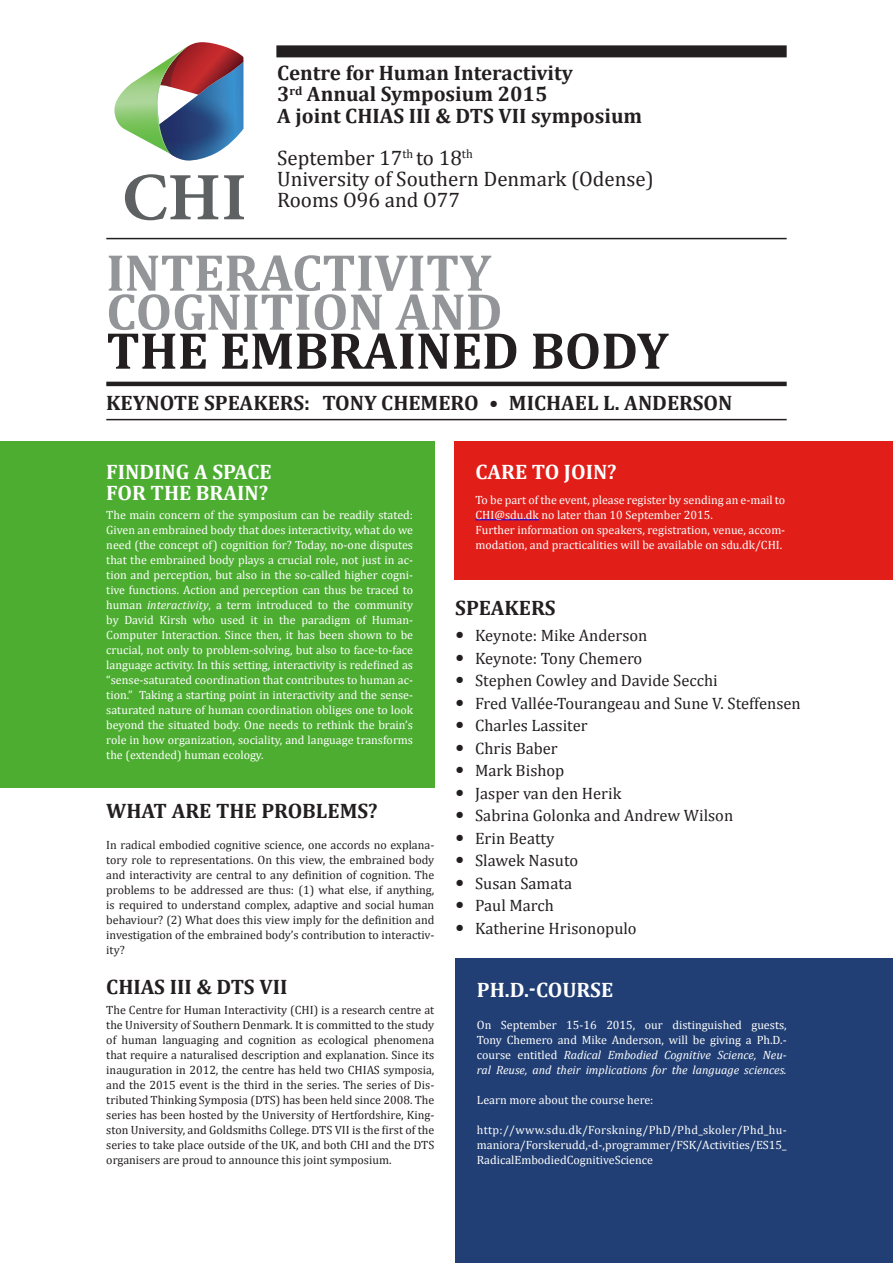
<style>
.page{position:relative;width:893px;height:1263px;background:#fff}
.page>*{position:absolute;margin:0;border:0;box-sizing:border-box;transform-origin:0 0}
.Hovedrubrik{font:700 52.5px/39px "Cambria";color:#939598}
.Posterhoved{font:700 21px/21px "Cambria";color:#231f20}
.Posterhoved-2{font:21px/21px "Cambria";color:#231f20}
.Mellemrubrik{font:700 21px/21px "Cambria";color:#fff}
.Hovedrubrik-2{font:700 21px "Cambria";color:#231f20}
.Mellemrubrik-2{font:700 21px "Cambria";color:#231f20}
.Paragraph_Style_1{font:16.5px "Cambria";color:#231f20}
.Brødtekst{font:12px/15px "Cambria";color:#fff;text-align:justify}
.Brødtekst-2{font:12px/15px "Cambria";color:#231f20;text-align:justify}
.s1{color:#231f20}
.s2{font-style:italic}
.s3{font-weight:700;font-size:21px}
</style>
<div class="page">
<div style="left:0;top:441px;width:434px;height:346px;background:#4cad31"></div>
<div style="left:456px;top:959px;width:437px;height:304px;background:#213f74"></div>
<div style="left:454px;top:441px;width:439px;height:138px;background:#e21e19"></div>
<hr style="left:475px;top:519px;width:64px;height:1px;background:#00f">
<svg style="left:114px;top:42px;width:129px;height:119px"></svg>
<svg style="left:125px;top:174px;width:93px;height:46px"></svg>
<svg style="left:224px;top:175px;width:19px;height:44px"></svg>
<div style="left:276px;top:45px;width:511px;height:12px;background:#231f20"></div>
<hr style="left:106px;top:238px;width:681px;height:1px;background:#231f20">
<hr style="left:106px;top:419px;width:681px;height:1px;background:#231f20">
<hr style="left:106px;top:382px;width:681px;height:4px;background:#231f20">
<p class="Posterhoved" style="left:277px;top:62px;width:367px">Centre for Human Interactivity<br>3<sup>rd</sup> Annual Symposium 2015<br>A joint CHIAS III &amp; DTS VII symposium</p>
<p class="Posterhoved-2" style="left:277px;top:147px;width:378px">September 17<sup>th</sup> to 18<sup>th<br></sup>University of Southern Denmark (Odense)<br>Rooms O96 and O77</p>
<p class="Hovedrubrik" style="left:106px;top:252px;width:564px">INTERACTIVITY<br>COGNITION AND<br><span class="s1">THE EMBRAINED BODY</span></p>
<p class="Hovedrubrik-2" style="left:106px;top:388px;width:628px">KEYNOTE SPEAKERS: TONY CHEMERO • MICHAEL L. ANDERSON</p>
<p class="Mellemrubrik" style="left:106px;top:460px;width:167px">FINDING A SPACE<br>FOR THE BRAIN?</p>
<p class="Brødtekst" style="left:106px;top:507px;width:308px">The main concern of the symposium can be readily stated:<br>Given an embrained body that does interactivity, what do we need (the concept of) cognition for? Today, no-one disputes that the embrained body plays a crucial role, not just in ac&shy;tion and perception, but also in the so-called higher cogni&shy;tive functions. Action and perception can thus be traced to human <span class="s2">interactivity</span>, a term introduced to the community by David Kirsh who used it in the paradigm of Human-Computer Interaction. Since then, it has been shown to be crucial, not only to problem-solving, but also to face-to-face language activity. In this setting, interactivity is redefined as “sense-saturated coordination that contributes to human ac&shy;tion.” Taking a starting point in interactivity and the sense&shy;saturated nature of human coordination obliges one to look beyond the situated body. One needs to rethink the brain’s role in how organization, sociality, and language transforms the (extended) human ecology.</p>
<p class="Mellemrubrik-2" style="left:106px;top:796px;width:273px">WHAT ARE THE PROBLEMS?</p>
<p class="Brødtekst-2" style="left:106px;top:837px;width:330px">In radical embodied cognitive science, one accords no explana&shy;tory role to representations. On this view, the embrained body and interactivity are central to any definition of cognition. The problems to be addressed are thus: (1) what else, if anything, is required to understand complex, adaptive and social human behaviour? (2) What does this view imply for the definition and investigation of the embrained body’s contribution to interactiv&shy;ity?</p>
<p class="Mellemrubrik-2" style="left:106px;top:972px;width:183px">CHIAS III &amp; DTS VII</p>
<p class="Brødtekst-2" style="left:106px;top:1002px;width:330px">The Centre for Human Interactivity (CHI) is a research centre at the University of Southern Denmark. It is committed to the study of human languaging and cognition as ecological phenomena that require a naturalised description and explanation. Since its inauguration in 2012, the centre has held two CHIAS symposia, and the 2015 event is the third in the series. The series of Dis&shy;tributed Thinking Symposia (DTS) has been held since 2008. The series has been hosted by the University of Hertfordshire, King&shy;ston University, and Goldsmiths College. DTS VII is the first of the series to take place outside of the UK, and both CHI and the DTS organisers are proud to announce this joint symposium.</p>
<p class="Mellemrubrik" style="left:475px;top:460px;width:143px">CARE TO JOIN?</p>
<p class="Brødtekst" style="left:475px;top:492px;width:311px">To be part of the event, please register by sending an e-mail to<br>CHI@sdu.dk no later than 10 September 2015.</p>
<p class="Brødtekst" style="left:475px;top:522px;width:311px">Further information on speakers, registration, venue, accom&shy;modation, and practicalities will be available on sdu.dk/CHI.</p>
<p class="Mellemrubrik-2" style="left:455px;top:593px;width:102px">SPEAKERS</p>
<p class="Paragraph_Style_1" style="left:455px;top:626px;width:194px"><span class="s3">•</span> Keynote: Mike Anderson</p>
<p class="Paragraph_Style_1" style="left:455px;top:648px;width:189px"><span class="s3">•</span> Keynote: Tony Chemero</p>
<p class="Paragraph_Style_1" style="left:455px;top:671px;width:264px"><span class="s3">•</span> Stephen Cowley and Davide Secchi</p>
<p class="Paragraph_Style_1" style="left:455px;top:693px;width:347px"><span class="s3">•</span> Fred Vallée-Tourangeau and Sune V. Steffensen</p>
<p class="Paragraph_Style_1" style="left:455px;top:716px;width:134px"><span class="s3">•</span> Charles Lassiter</p>
<p class="Paragraph_Style_1" style="left:455px;top:738px;width:104px"><span class="s3">•</span> Chris Baber</p>
<p class="Paragraph_Style_1" style="left:455px;top:761px;width:111px"><span class="s3">•</span> Mark Bishop</p>
<p class="Paragraph_Style_1" style="left:455px;top:783px;width:168px"><span class="s3">•</span> Jasper van den Herik</p>
<p class="Paragraph_Style_1" style="left:455px;top:806px;width:279px"><span class="s3">•</span> Sabrina Golonka and Andrew Wilson</p>
<p class="Paragraph_Style_1" style="left:455px;top:828px;width:101px"><span class="s3">•</span> Erin Beatty</p>
<p class="Paragraph_Style_1" style="left:455px;top:851px;width:124px"><span class="s3">•</span> Slawek Nasuto</p>
<p class="Paragraph_Style_1" style="left:455px;top:873px;width:118px"><span class="s3">•</span> Susan Samata</p>
<p class="Paragraph_Style_1" style="left:455px;top:896px;width:100px"><span class="s3">•</span> Paul March</p>
<p class="Paragraph_Style_1" style="left:455px;top:918px;width:183px"><span class="s3">•</span> Katherine Hrisonopulo</p>
<p class="Mellemrubrik" style="left:477px;top:978px;width:138px">PH.D.-COURSE</p>
<p class="Brødtekst" style="left:477px;top:1017px;width:311px">On September 15-16 2015, our distinguished guests, Tony Chemero and Mike Anderson, will be giving a Ph.D.- course entitled <span class="s2">Radical Embodied Cognitive Science, Neu&shy;ral Reuse, and their implications for the language sciences.</span></p>
<p class="Brødtekst" style="left:477px;top:1092px;width:178px">Learn more about the course here:</p>
<p class="Brødtekst" style="left:477px;top:1122px;width:311px">http://www.sdu.dk/Forskning/PhD/Phd_skoler/Phd_hu&shy;maniora/Forskerudd,-d-,programmer/FSK/Activities/ES15_ RadicalEmbodiedCognitiveScience</p>
</div>
